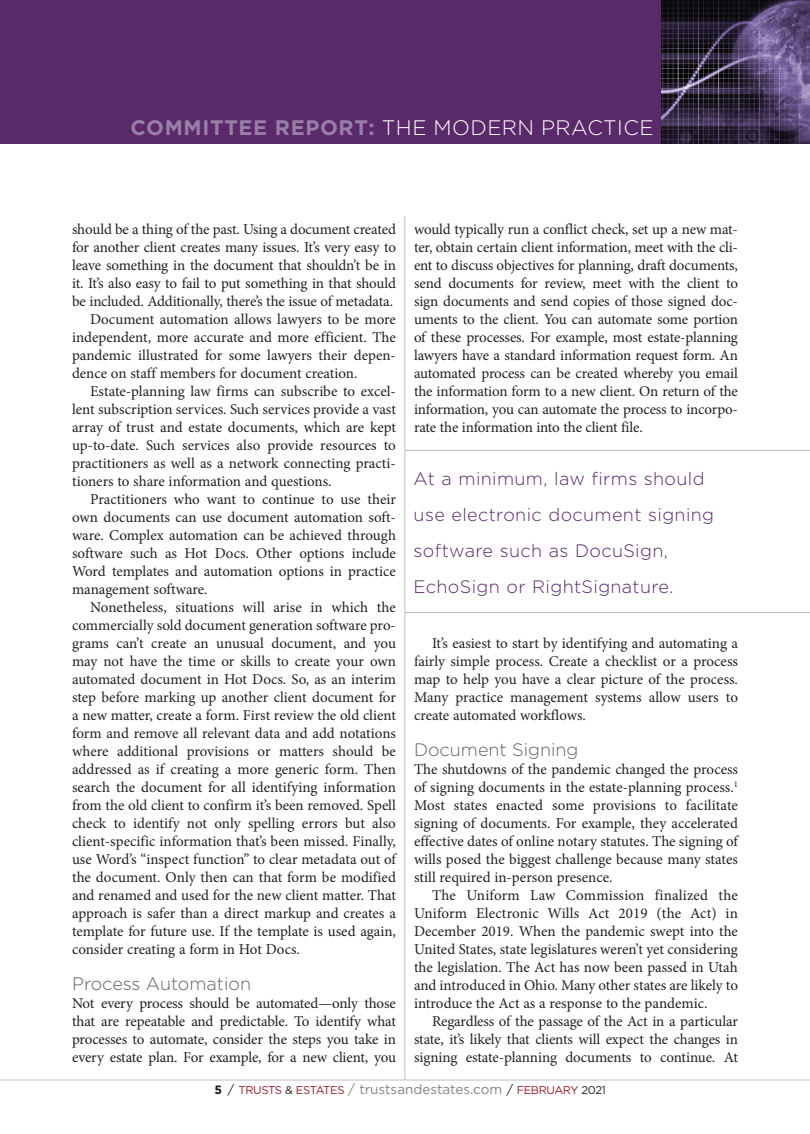
<style>
.page{position:relative;width:810px;height:1134px;background:#fff}
.page>*{position:absolute;margin:0;border:0;box-sizing:border-box;transform-origin:0 0}
.t1{font:30px "Gotham";letter-spacing:.03em;color:#fff}
.t2{font:300 21px "Gotham";letter-spacing:.02em;color:#fff}
.Callout{font:300 18px/36px "Gotham";letter-spacing:.02em;color:#5a2969}
.SUBHEAD{font:300 18px "Gotham";color:#636366}
.BODY{font:15px/18px "Minion Pro";letter-spacing:-.005em;color:#231f20;text-align:justify}
.BODY_no_indent{font:15px/18px "Minion Pro";letter-spacing:-.01em;color:#231f20;text-align:justify}
.t3{font:11.25px "Gotham";letter-spacing:-.03em;color:#911f23}
.s1{font-weight:700;color:#987fa7}
.s2{font-weight:700;font-size:12px;color:#101a21}
.s3{font-size:12.75px;color:#231f20}
.s4{color:#231f20}
.s5{font-size:13.5px;color:#808285}
</style>
<div class="page">
<hr style="left:1px;top:1080px;width:809px;height:1px;background:#bcbdc0">
<hr style="left:405px;top:216px;width:1px;height:864px;background:#bcbdc0">
<hr style="left:405px;top:612px;width:405px;height:1px;background:#bcbdc0">
<hr style="left:405px;top:450px;width:405px;height:1px;background:#bcbdc0">
<div style="left:0;top:0;width:810px;height:144px;background:#5a2969"></div>
<img style="left:661px;top:0;width:149px;height:144px">
<h1 class="t1" style="left:583px;top:106px;width:156px">BRIEFING</h1>
<h2 class="t2" style="left:131px;top:115px;width:524px"><span class="s1">COMMITTEE REPORT:</span> THE MODERN PRACTICE</h2>
<p class="BODY_no_indent" style="left:72px;top:220px;width:325px">should be a thing of the past. Using a document created for another client creates many issues. It’s very easy to leave something in the document that shouldn’t be in it. It’s also easy to fail to put something in that should be included. Additionally, there’s the issue of metadata.</p>
<p class="BODY" style="left:72px;top:310px;width:325px;text-indent:18px">Document automation allows lawyers to be more independent, more accurate and more efficient. The pandemic illustrated for some lawyers their depen&shy;dence on staff members for document creation.</p>
<p class="BODY" style="left:72px;top:382px;width:326px;text-indent:18px">Estate-planning law firms can subscribe to excel&shy;lent subscription services. Such services provide a vast array of trust and estate documents, which are kept up-to-date. Such services also provide resources to practitioners as well as a network connecting practi&shy;tioners to share information and questions.</p>
<p class="BODY" style="left:72px;top:490px;width:325px;text-indent:18px">Practitioners who want to continue to use their own documents can use document automation soft&shy;ware. Complex automation can be achieved through software such as Hot Docs. Other options include Word templates and automation options in practice management software.</p>
<p class="BODY" style="left:72px;top:598px;width:325px;text-indent:18px">Nonetheless, situations will arise in which the commercially sold document generation software pro&shy;grams can’t create an unusual document, and you may not have the time or skills to create your own automated document in Hot Docs. So, as an interim step before marking up another client document for a new matter, create a form. First review the old client form and remove all relevant data and add notations where additional provisions or matters should be addressed as if creating a more generic form. Then search the document for all identifying information from the old client to confirm it’s been removed. Spell check to identify not only spelling errors but also client-specific information that’s been missed. Finally, use Word’s “inspect function” to clear metadata out of the document. Only then can that form be modified and renamed and used for the new client matter. That approach is safer than a direct markup and creates a template for future use. If the template is used again, consider creating a form in Hot Docs.</p>
<p class="SUBHEAD" style="left:72px;top:972px;width:181px">Process Automation</p>
<p class="BODY_no_indent" style="left:72px;top:994px;width:326px">Not every process should be automated—only those that are repeatable and predictable. To identify what processes to automate, consider the steps you take in every estate plan. For example, for a new client, you</p>
<p class="BODY_no_indent" style="left:414px;top:220px;width:326px">would typically run a conflict check, set up a new mat&shy;ter, obtain certain client information, meet with the cli&shy;ent to discuss objectives for planning, draft documents, send documents for review, meet with the client to sign documents and send copies of those signed doc&shy;uments to the client. You can automate some portion of these processes. For example, most estate-planning lawyers have a standard information request form. An automated process can be created whereby you email the information form to a new client. On return of the information, you can automate the process to incorpo&shy;rate the information into the client file.</p>
<p class="Callout" style="left:414px;top:460px;width:302px">At a minimum, law firms should use electronic document signing software such as DocuSign,<br>EchoSign or RightSignature.</p>
<p class="BODY" style="left:414px;top:634px;width:326px;text-indent:18px">It’s easiest to start by identifying and automating a fairly simple process. Create a checklist or a process map to help you have a clear picture of the process.<br>Many practice management systems allow users to create automated workflows.</p>
<p class="SUBHEAD" style="left:414px;top:738px;width:166px">Document Signing</p>
<p class="BODY_no_indent" style="left:414px;top:760px;width:326px">The shutdowns of the pandemic changed the process of signing documents in the estate-planning process.<sup>1<br></sup>Most states enacted some provisions to facilitate signing of documents. For example, they accelerated effective dates of online notary statutes. The signing of wills posed the biggest challenge because many states still required in-person presence.</p>
<p class="BODY" style="left:414px;top:886px;width:326px;text-indent:18px">The Uniform Law Commission finalized the Uniform Electronic Wills Act 2019 (the Act) in December 2019. When the pandemic swept into the United States, state legislatures weren’t yet considering the legislation. The Act has now been passed in Utah and introduced in Ohio. Many other states are likely to introduce the Act as a response to the pandemic.</p>
<p class="BODY" style="left:414px;top:1012px;width:326px;text-indent:18px">Regardless of the passage of the Act in a particular state, it’s likely that clients will expect the changes in signing estate-planning documents to continue. At</p>
<p class="t3" style="left:214px;top:1083px;width:393px"><span class="s2">5</span> <span class="s3">/</span> TRUSTS <span class="s4">&amp;</span> ESTATES <span class="s5">/ trustsandestates.com</span> <span class="s3">/</span> FEBRUARY <span class="s4">2021</span></p>
</div>
